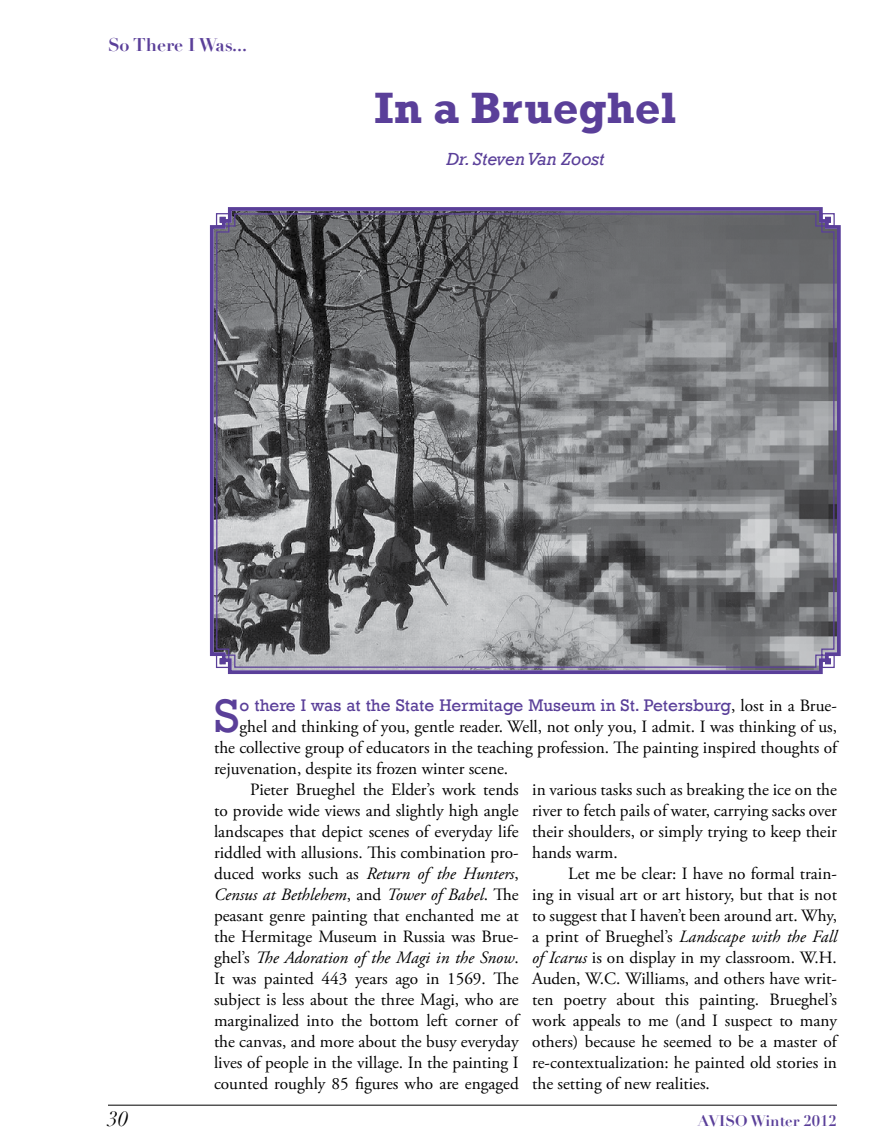
<style>
.page{position:relative;width:891px;height:1148px;background:#fff}
.page>*{position:absolute;margin:0;border:0;box-sizing:border-box;transform-origin:0 0}
.Copy_first_paragraph{font:48.15px "Rockwell";color:#5a3f99}
.Article_title{font:700 45px "Rockwell";color:#5a3f99}
.t1{font:italic 21px "Didot";color:#000}
.Author{font:italic 18px "Rockwell";color:#5a3f99}
.t2{font:700 18px "Didot";color:#5a3f99}
.Copy{font:17.25px/21px "Adobe Garamond Pro";color:#000;text-align:justify}
.Copy_first_paragraph-2{font:17.25px "Adobe Garamond Pro";color:#000}
.Copy_first_paragraph-3{font:17.25px "Rockwell";color:#5a3f99}
.t3{font:700 15px "Didot";color:#5a3f99}
.s1{font-family:"Adobe Garamond Pro";color:#000}
.s2{font-style:italic}
</style>
<div class="page">
<hr style="left:108px;top:1104px;width:729px;height:1px;background:#000">
<svg style="left:209px;top:207px;width:632px;height:467px;background:#74639e"></svg>
<svg style="left:215px;top:212px;width:620px;height:456px;background:#76777a"></svg>
<p class="t2" style="left:108px;top:34px;width:141px">So There I Was...</p>
<p class="Article_title" style="left:375px;top:81px;width:303px">In a Brueghel</p>
<p class="Author" style="left:447px;top:149px;width:159px">Dr. Steven Van Zoost</p>
<p class="Copy_first_paragraph" style="left:214px;top:688px;width:27px">S</p>
<p class="Copy_first_paragraph-3" style="left:240px;top:695px;width:599px">o there I was at the State Hermitage Museum in St. Petersburg<span class="s1">, lost in a Brue-</span></p>
<p class="Copy_first_paragraph-2" style="left:240px;top:716px;width:599px">ghel and thinking of you, gentle reader. Well, not only you, I admit. I was thinking of us,</p>
<p class="Copy_first_paragraph-2" style="left:214px;top:737px;width:625px">the collective group of educators in the teaching profession. The painting inspired thoughts of</p>
<p class="Copy_first_paragraph-2" style="left:214px;top:758px;width:296px">rejuvenation, despite its frozen winter scene.</p>
<p class="Copy" style="left:214px;top:780px;width:306px;text-indent:36px">Pieter Brueghel the Elder’s work tends to provide wide views and slightly high angle landscapes that depict scenes of everyday life riddled with allusions. This combination pro&shy;duced works such as <span class="s2">Return of the Hunters</span>, <span class="s2">Census at Bethlehem</span>, and <span class="s2">Tower of Babel</span>. The peasant genre painting that enchanted me at the Hermitage Museum in Russia was Brue&shy;ghel’s <span class="s2">The Adoration of the Magi in the Snow</span>.<br>It was painted 443 years ago in 1569. The subject is less about the three Magi, who are marginalized into the bottom left corner of the canvas, and more about the busy everyday lives of people in the village. In the painting I counted roughly 85 figures who are engaged</p>
<p class="Copy" style="left:532px;top:780px;width:306px">in various tasks such as breaking the ice on the river to fetch pails of water, carrying sacks over their shoulders, or simply trying to keep their hands warm.</p>
<p class="Copy" style="left:532px;top:864px;width:306px;text-indent:36px">Let me be clear: I have no formal train&shy;ing in visual art or art history, but that is not to suggest that I haven’t been around art. Why, a print of Brueghel’s <span class="s2">Landscape with the Fall of Icarus</span> is on display in my classroom. W.H.<br>Auden, W.C. Williams, and others have writ&shy;ten poetry about this painting. Brueghel’s work appeals to me (and I suspect to many others) because he seemed to be a master of re-contextualization: he painted old stories in the setting of new realities.</p>
<p class="t1" style="left:108px;top:1105px;width:22px">30</p>
<p class="t3" style="left:698px;top:1111px;width:141px">AVISO Winter 2012</p>
</div>
